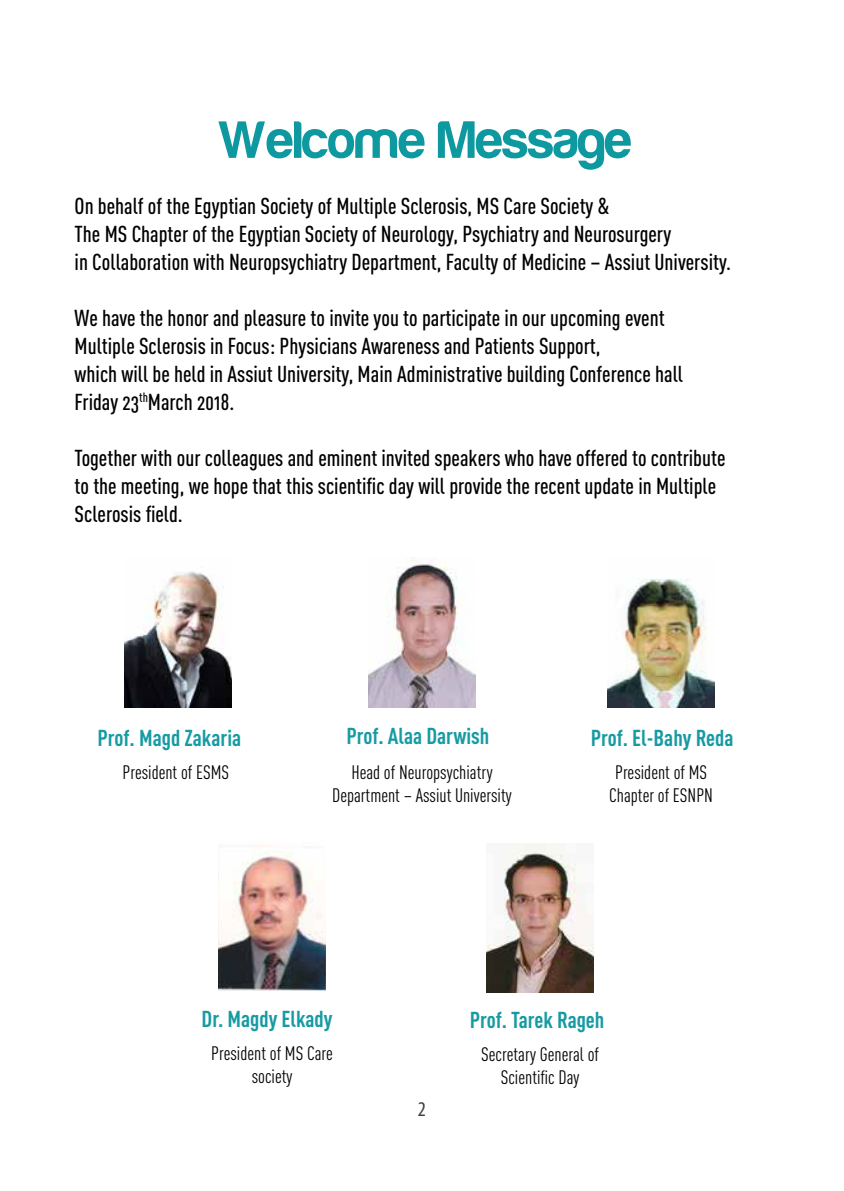
<style>
.page{position:relative;width:844px;height:1191px;background:#fff}
.page>*{position:absolute;margin:0;border:0;box-sizing:border-box;transform-origin:0 0}
.t1{font:54.25px "Harabara";color:#0e989f}
.t2{font:22.75px/28px "DIN Cond Medium Alternate";color:#000}
.t3{font:700 22.75px "DIN Cond";color:#179ba3}
.t4{font:condensed 21px "Myriad Pro";color:#3e3d40}
.t5{font:19.25px/23.1px "DIN Cond";color:#000;text-align:center}
</style>
<div class="page">
<img style="left:125px;top:571px;width:107px;height:136px">
<img style="left:607px;top:578px;width:107px;height:129px">
<img style="left:219px;top:845px;width:106px;height:146px">
<img style="left:486px;top:843px;width:107px;height:149px">
<img style="left:368px;top:557px;width:107px;height:150px">
<h1 class="t1" style="left:218px;top:112px;width:415px">Welcome Message</h1>
<p class="t2" style="left:75px;top:191px;width:657px">On behalf of the Egyptian Society of Multiple Sclerosis, MS Care Society &amp;<br>The MS Chapter of the Egyptian Society of Neurology, Psychiatry and Neurosurgery<br>in Collaboration with Neuropsychiatry Department, Faculty of Medicine – Assiut University.</p>
<p class="t2" style="left:75px;top:303px;width:609px">We have the honor and pleasure to invite you to participate in our upcoming event Multiple Sclerosis in Focus: Physicians Awareness and Patients Support,<br>which will be held in Assiut University, Main Administrative building Conference hall Friday 23<sup>th</sup>March 2018.</p>
<p class="t2" style="left:75px;top:443px;width:652px">Together with our colleagues and eminent invited speakers who have offered to contribute to the meeting, we hope that this scientific day will provide the recent update in Multiple<br>Sclerosis field.</p>
<p class="t3" style="left:97px;top:724px;width:145px">Prof. Magd Zakaria</p>
<p class="t3" style="left:346px;top:722px;width:145px">Prof. Alaa Darwish</p>
<p class="t3" style="left:590px;top:724px;width:144px">Prof. El-Bahy Reda</p>
<p class="t5" style="left:122px;top:760px;width:108px">President of ESMS</p>
<p class="t5" style="left:332px;top:760px;width:181px">Head of Neuropsychiatry<br>Department – Assiut University</p>
<p class="t5" style="left:609px;top:760px;width:105px">President of MS<br>Chapter of ESNPN</p>
<p class="t3" style="left:201px;top:1005px;width:132px">Dr. Magdy Elkady</p>
<p class="t3" style="left:469px;top:1006px;width:136px">Prof. Tarek Rageh</p>
<p class="t5" style="left:211px;top:1041px;width:123px">President of MS Care society</p>
<p class="t5" style="left:481px;top:1042px;width:119px">Secretary General of<br>Scientific Day</p>
<p class="t4" style="left:418px;top:1098px;width:10px">2</p>
</div>
